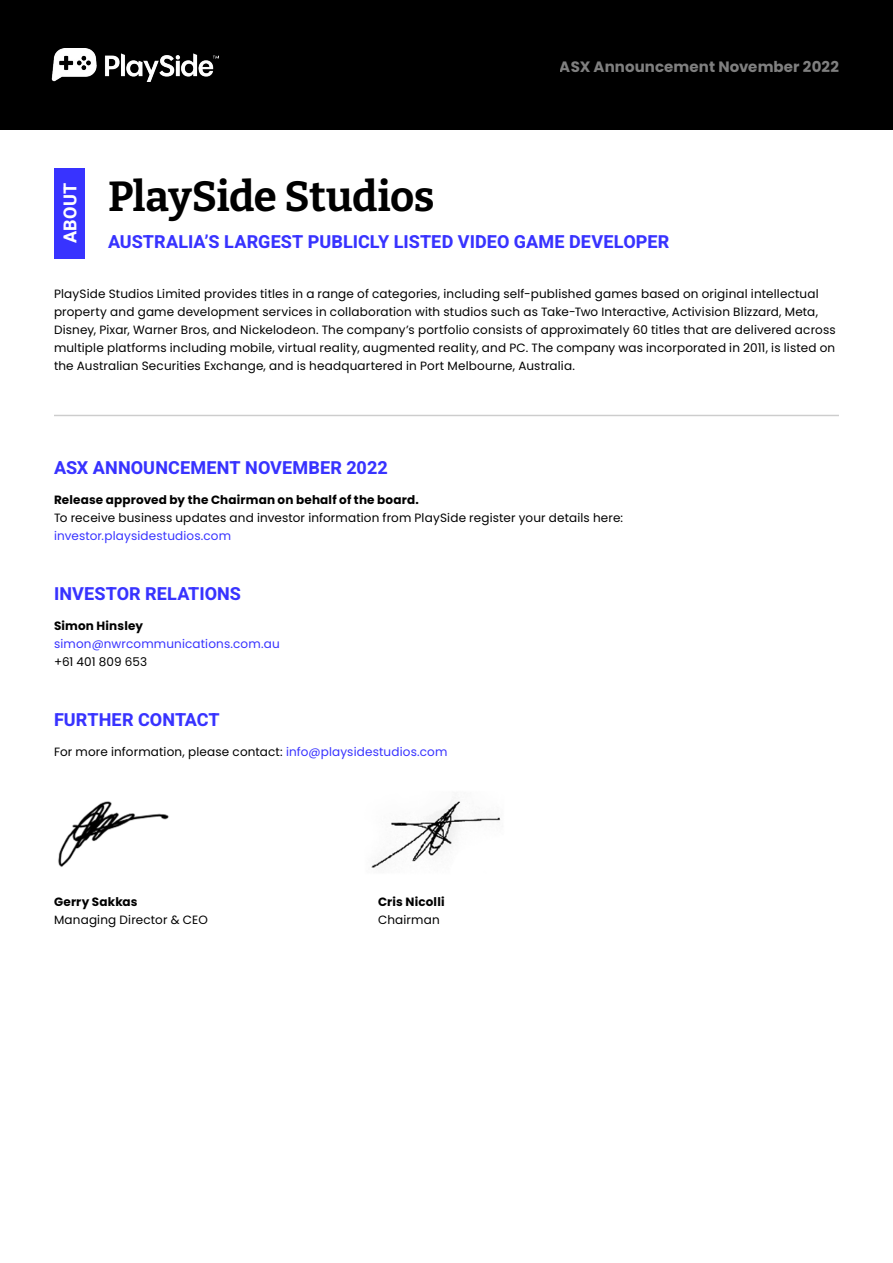
<style>
.page{position:relative;width:893px;height:1263px;background:#fff}
.page>*{position:absolute;margin:0;border:0;box-sizing:border-box;transform-origin:0 0}
.t1{font:700 42px "Bitter";letter-spacing:-.015em;color:#000}
.t2{font:700 18px "Heebo";letter-spacing:.005em;color:#3833ff}
.t3{font:700 18px "Heebo";letter-spacing:.025em;color:#fff}
.t4{font:700 15px "Poppins";letter-spacing:.005em;color:#fff}
.t5{font:12px/18px "Poppins";letter-spacing:.015em;color:#000}
.t6{font:700 12px "Poppins";letter-spacing:.015em;color:#000}
.t7{font:12px "Poppins";letter-spacing:.015em;color:#3833ff}
.s1{color:#3833ff}
</style>
<div class="page">
<div style="left:0;top:0;width:893px;height:129px;background:#000"></div>
<hr style="left:54px;top:415px;width:785px;height:1px;background:#000">
<div style="left:54px;top:168px;width:31px;height:90px;background:#3833ff"></div>
<img style="left:58px;top:801px;width:111px;height:66px">
<img style="left:371px;top:801px;width:130px;height:67px">
<img style="left:51px;top:48px;width:168px;height:33px">
<p class="t4" style="left:560px;top:58px;width:280px">ASX Announcement November 2022</p>
<h2 class="t3" style="left:58px;top:243px;width:62px;rotate:-90deg">ABOUT</h2>
<h1 class="t1" style="left:108px;top:170px;width:328px">PlaySide Studios</h1>
<h2 class="t2" style="left:108px;top:229px;width:563px">AUSTRALIA’S LARGEST PUBLICLY LISTED VIDEO GAME DEVELOPER</h2>
<p class="t5" style="left:54px;top:285px;width:783px">PlaySide Studios Limited provides titles in a range of categories, including self-published games based on original intellectual property and game development services in collaboration with studios such as Take-Two Interactive, Activision Blizzard, Meta, Disney, Pixar, Warner Bros, and Nickelodeon. The company’s portfolio consists of approximately 60 titles that are delivered across multiple platforms including mobile, virtual reality, augmented reality, and PC. The company was incorporated in 2011, is listed on the Australian Securities Exchange, and is headquartered in Port Melbourne, Australia.</p>
<h2 class="t2" style="left:54px;top:455px;width:335px">ASX ANNOUNCEMENT NOVEMBER 2022</h2>
<p class="t6" style="left:54px;top:493px;width:366px">Release approved by the Chairman on behalf of the board.</p>
<p class="t5" style="left:54px;top:509px;width:571px">To receive business updates and investor information from PlaySide register your details here:</p>
<p class="t7" style="left:54px;top:529px;width:179px">investor.playsidestudios.com</p>
<h2 class="t2" style="left:54px;top:581px;width:189px">INVESTOR RELATIONS</h2>
<p class="t6" style="left:54px;top:619px;width:90px">Simon Hinsley</p>
<p class="t7" style="left:54px;top:637px;width:227px">simon@nwrcommunications.com.au</p>
<p class="t5" style="left:54px;top:653px;width:95px">+61 401 809 653</p>
<h2 class="t2" style="left:54px;top:707px;width:167px">FURTHER CONTACT</h2>
<p class="t5" style="left:54px;top:743px;width:395px">For more information, please contact: <span class="s1">info@playsidestudios.com</span></p>
<p class="t6" style="left:54px;top:895px;width:85px">Gerry Sakkas</p>
<p class="t6" style="left:378px;top:895px;width:68px">Cris Nicolli</p>
<p class="t5" style="left:54px;top:911px;width:155px">Managing Director &amp; CEO</p>
<p class="t5" style="left:378px;top:911px;width:63px">Chairman</p>
</div>
